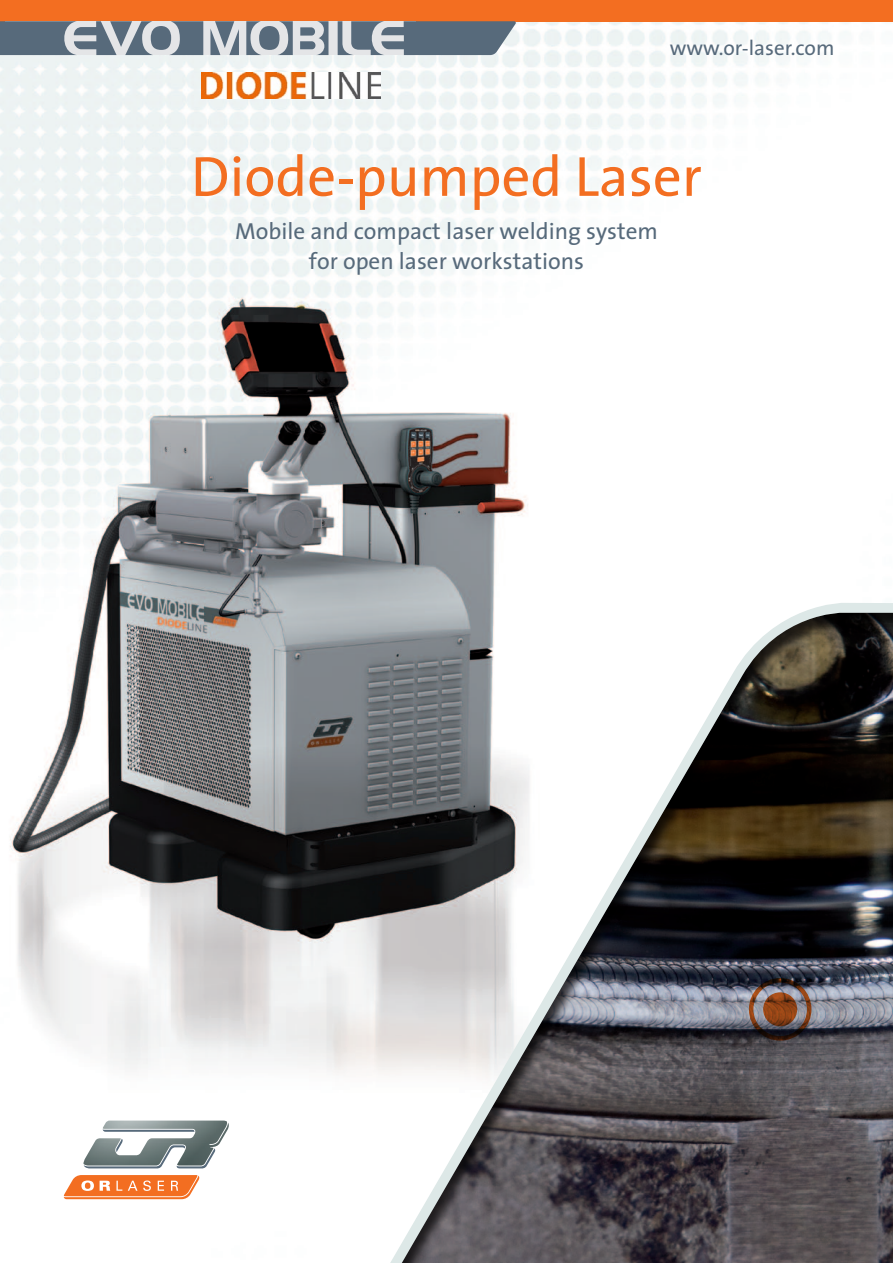
<style>
.page{position:relative;width:893px;height:1263px;background:#fff}
.page>*{position:absolute;margin:0;border:0;box-sizing:border-box;transform-origin:0 0}
.t1{font:57px "The Sans";color:#f36e21}
.t2{font:23.25px/30px "The Sans";color:#576a7b;text-align:center}
.t3{font:21px "The Sans";color:#576a7b}
</style>
<div class="page">
<img style="left:0;top:21px;width:893px;height:1179px">
<div style="left:0;top:0;width:893px;height:21px;background:#f36e21"></div>
<svg style="left:370px;top:597px;width:523px;height:603px"></svg>
<svg style="left:381px;top:610px;width:512px;height:653px"></svg>
<svg style="left:64px;top:1175px;width:136px;height:24px"></svg>
<img style="left:83px;top:1120px;width:146px;height:45px">
<svg style="left:84px;top:1139px;width:132px;height:29px"></svg>
<svg style="left:763px;top:992px;width:34px;height:34px"></svg>
<div style="left:749px;top:978px;width:62px;height:62px;border:4px solid #f36e21;border-radius:50%"></div>
<img style="left:202px;top:72px;width:179px;height:27px">
<div style="left:6px;top:21px;width:410px;height:34px;background:#e4e5e7"></div>
<svg style="left:169px;top:21px;width:34px;height:34px"></svg>
<div style="left:151px;top:26px;width:20px;height:24px;background:#576a7b;border-radius:50%"></div>
<div style="left:259px;top:26px;width:21px;height:24px;background:#576a7b;border-radius:50%"></div>
<svg style="left:300px;top:21px;width:28px;height:34px"></svg>
<svg style="left:0;top:21px;width:153px;height:34px"></svg>
<svg style="left:277px;top:21px;width:16px;height:34px"></svg>
<svg style="left:246px;top:21px;width:15px;height:34px"></svg>
<svg style="left:210px;top:21px;width:29px;height:34px"></svg>
<svg style="left:338px;top:21px;width:178px;height:34px"></svg>
<p class="t3" style="left:670px;top:30px;width:166px">www.or-laser.com</p>
<h1 class="t1" style="left:191px;top:129px;width:513px">Diode-pumped Laser</h1>
<p class="t2" style="left:235px;top:215px;width:424px">Mobile and compact laser welding system for open laser workstations</p>
</div>
